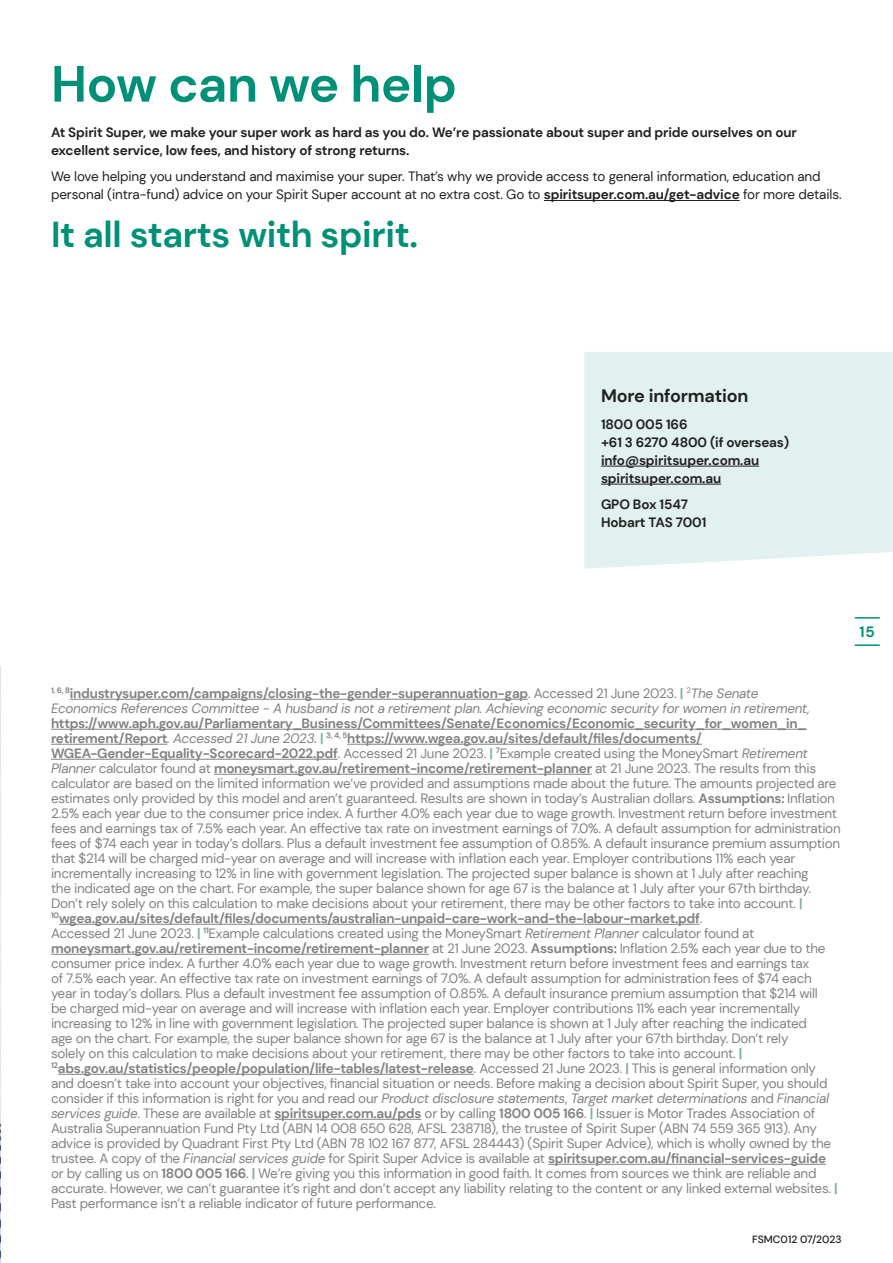
<style>
.page{position:relative;width:893px;height:1263px;background:#fff}
.page>*{position:absolute;margin:0;border:0;box-sizing:border-box;transform-origin:0 0}
.t1{font:700 51px "DM Sans";letter-spacing:-.01em;color:#009078}
.t2{font:700 36px "DM Sans";letter-spacing:-.01em;color:#009078}
.t3{font:700 18px "DM Sans";letter-spacing:-.01em;color:#221f1f}
.t4{font:700 15px "DM Sans";color:#009078}
.t5{font:13.5px/15px "DM Sans";letter-spacing:-.02em;color:#808284}
.t6{font:700 13.5px/18px "DM Sans";letter-spacing:-.01em;color:#221f1f}
.t7{font:13.5px/18px "DM Sans";letter-spacing:-.01em;color:#221f1f}
.t8{font:italic 13.5px/15px "DM Sans";letter-spacing:-.02em;color:#808284}
.t9{font:500 10.5px "DM Sans";color:#221f1f}
.s1{font-weight:700}
.s2{font-weight:700;font-style:normal}
.s3{font-style:normal}
.s4{font-weight:700;font-style:normal;color:#7eb1a3}
.s5{font-style:italic}
.s6{font-weight:700;color:#7eb1a3}
</style>
<div class="page">
<hr style="left:855px;top:617px;width:24px;height:2px;background:#009078">
<hr style="left:855px;top:644px;width:24px;height:2px;background:#009078">
<hr style="left:70px;top:699px;width:458px;height:1px;background:#808284">
<hr style="left:51px;top:729px;width:756px;height:1px;background:#808284">
<hr style="left:51px;top:744px;width:116px;height:1px;background:#808284">
<hr style="left:347px;top:744px;width:355px;height:1px;background:#808284">
<hr style="left:51px;top:759px;width:287px;height:1px;background:#808284">
<hr style="left:214px;top:774px;width:378px;height:1px;background:#808284">
<hr style="left:59px;top:924px;width:641px;height:1px;background:#808284">
<hr style="left:51px;top:954px;width:378px;height:1px;background:#808284">
<hr style="left:58px;top:1074px;width:416px;height:1px;background:#808284">
<hr style="left:274px;top:1119px;width:147px;height:1px;background:#808284">
<hr style="left:548px;top:1164px;width:278px;height:1px;background:#808284">
<hr style="left:544px;top:200px;width:196px;height:1px;background:#221f1f">
<div style="left:584px;top:352px;width:309px;height:217px;background:#e0f1f0"></div>
<hr style="left:601px;top:466px;width:158px;height:1px;background:#221f1f">
<hr style="left:601px;top:484px;width:120px;height:1px;background:#221f1f">
<img style="left:0;top:666px;width:1px;height:597px">
<h1 class="t1" style="left:51px;top:60px;width:407px">How can we help</h1>
<p class="t6" style="left:51px;top:124px;width:747px">At Spirit Super, we make your super work as hard as you do. We’re passionate about super and pride ourselves on our excellent service, low fees, and history of strong returns.</p>
<p class="t7" style="left:51px;top:168px;width:792px">We love helping you understand and maximise your super. That’s why we provide access to general information, education and personal (intra-fund) advice on your Spirit Super account at no extra cost. Go to <span class="s1">spiritsuper.com.au/get-advice</span> for more details.</p>
<h2 class="t2" style="left:51px;top:218px;width:369px">It all starts with spirit.</h2>
<h3 class="t3" style="left:601px;top:388px;width:149px">More information</h3>
<p class="t6" style="left:601px;top:416px;width:190px">1800 005 166<br>+61 3 6270 4800 (if overseas) info@spiritsuper.com.au spiritsuper.com.au</p>
<p class="t6" style="left:601px;top:496px;width:107px">GPO Box 1547<br>Hobart TAS 7001</p>
<p class="t4" style="left:860px;top:625px;width:17px">15</p>
<p class="t8" style="left:51px;top:687px;width:760px"><sup>1,</sup> <sup>6,</sup> <sup>8</sup><span class="s2">industrysuper.com/campaigns/closing-the-gender-superannuation-gap</span><span class="s3">. Accessed 21 June 2023.</span> <span class="s4">|</span> <sup>2</sup>The Senate<br>Economics References Committee - A husband is not a retirement plan. Achieving economic security for women in retirement,</p>
<p class="t5" style="left:51px;top:716px;width:791px"><span class="s1">https://www.aph.gov.au/Parliamentary_Business/Committees/Senate/Economics/Economic_security_for_women_in_ retirement/Report</span><span class="s5">. Accessed 21 June 2023.</span> <span class="s6">|</span> <sup>3,</sup> <sup>4,</sup> <sup>5</sup><span class="s1">https://www.wgea.gov.au/sites/default/昀椀les/documents/ WGEA-Gender-Equality-Scorecard-2022.pdf</span>. Accessed 21 June 2023. <span class="s6">|</span> <sup>7</sup>Example created using the MoneySmart <span class="s5">Retirement Planner</span> calculator found at <span class="s1">moneysmart.gov.au/retirement-income/retirement-planner</span> at 21 June 2023. The results from this calculator are based on the limited information we’ve provided and assumptions made about the future. The amounts projected are estimates only provided by this model and aren’t guaranteed. Results are shown in today’s Australian dollars. <span class="s1">Assumptions:</span> In昀氀ation 2.5% each year due to the consumer price index. A further 4.0% each year due to wage growth. Investment return before investment fees and earnings tax of 7.5% each year. An effective tax rate on investment earnings of 7.0%. A default assumption for administration fees of $74 each year in today’s dollars. Plus a default investment fee assumption of 0.85%. A default insurance premium assumption that $214 will be charged mid-year on average and will increase with in昀氀ation each year. Employer contributions 11% each year incrementally increasing to 12% in line with government legislation. The projected super balance is shown at 1 July after reaching<br>the indicated age on the chart. For example, the super balance shown for age 67 is the balance at 1 July after your 67th birthday.<br>Don’t rely solely on this calculation to make decisions about your retirement, there may be other factors to take into account. <span class="s6">| </span><sup>10</sup><span class="s1">wgea.gov.au/sites/default/昀椀les/documents/australian-unpaid-care-work-and-the-labour-market.pdf</span>.<br>Accessed 21 June 2023. <span class="s6">|</span> <sup>11</sup>Example calculations created using the MoneySmart <span class="s5">Retirement Planner</span> calculator found at <span class="s1">moneysmart.gov.au/retirement-income/retirement-planner</span> at 21 June 2023. <span class="s1">Assumptions:</span> In昀氀ation 2.5% each year due to the consumer price index. A further 4.0% each year due to wage growth. Investment return before investment fees and earnings tax<br>of 7.5% each year. An effective tax rate on investment earnings of 7.0%. A default assumption for administration fees of $74 each year in today’s dollars. Plus a default investment fee assumption of 0.85%. A default insurance premium assumption that $214 will<br>be charged mid-year on average and will increase with in昀氀ation each year. Employer contributions 11% each year incrementally increasing to 12% in line with government legislation. The projected super balance is shown at 1 July after reaching the indicated<br>age on the chart. For example, the super balance shown for age 67 is the balance at 1 July after your 67th birthday. Don’t rely<br>solely on this calculation to make decisions about your retirement, there may be other factors to take into account. <span class="s6">| </span><sup>12</sup><span class="s1">abs.gov.au/statistics/people/population/life-tables/latest-release</span>. Accessed 21 June 2023. <span class="s6">|</span> This is general information only and doesn’t take into account your objectives, 昀椀nancial situation or needs. Before making a decision about Spirit Super, you should consider if this information is right for you and read our <span class="s5">Product disclosure statements</span>, <span class="s5">Target market determinations</span> and <span class="s5">Financial services guide</span>. These are available at <span class="s1">spiritsuper.com.au/pds</span> or by calling <span class="s1">1800 005 166</span>. <span class="s6">|</span> Issuer is Motor Trades Association of Australia Superannuation Fund Pty Ltd (ABN 14 008 650 628, AFSL 238718), the trustee of Spirit Super (ABN 74 559 365 913). Any advice is provided by Quadrant First Pty Ltd (ABN 78 102 167 877, AFSL 284443) (Spirit Super Advice), which is wholly owned by the trustee. A copy of the <span class="s5">Financial services guide</span> for Spirit Super Advice is available at <span class="s1">spiritsuper.com.au/昀椀nancial-services-guide </span>or by calling us on <span class="s1">1800 005 166</span>. <span class="s6">|</span> We’re giving you this information in good faith. It comes from sources we think are reliable and accurate. However, we can’t guarantee it’s right and don’t accept any liability relating to the content or any linked external websites. <span class="s6">| </span>Past performance isn’t a reliable indicator of future performance.</p>
<p class="t9" style="left:752px;top:1234px;width:91px">FSMC012 07/2023</p>
</div>
